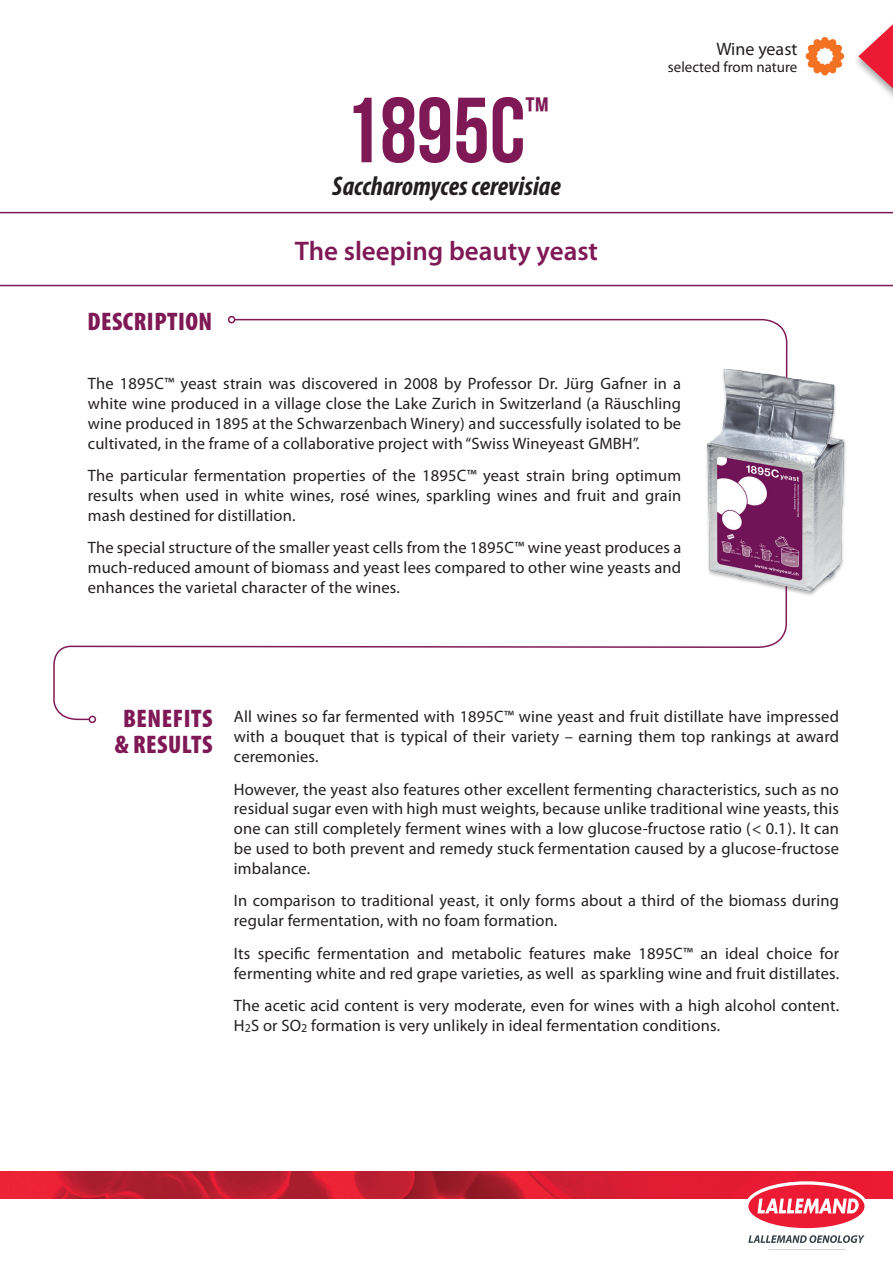
<style>
.page{position:relative;width:893px;height:1263px;background:#fff}
.page>*{position:absolute;margin:0;border:0;box-sizing:border-box;transform-origin:0 0}
.t1{font:92.25px "Bebas Neue";color:#7f1956}
.t2{font:39.6px "Bebas Neue";color:#7f1956}
.t3{font:italic 700 condensed 27px "Myriad Pro";color:#231f20}
.t4{font:600 27px "Myriad Pro";color:#7f1956}
.t5{font:900 condensed 25.5px/25.5px "Myriad Pro";letter-spacing:.02em;color:#7f1956;text-align:center}
.t6{font:18px "Myriad Pro";color:#231f20}
.t7{font:16.5px/19.8px "Myriad Pro";letter-spacing:.01em;color:#231f20;text-align:justify}
.t8{font:15px "Myriad Pro";color:#231f20}
</style>
<div class="page">
<svg style="left:858px;top:24px;width:35px;height:73px"></svg>
<svg style="left:806px;top:37px;width:38px;height:38px"></svg>
<img style="left:0;top:1171px;width:893px;height:27px">
<svg style="left:745px;top:1181px;width:123px;height:62px"></svg>
<svg style="left:0;top:212px;width:893px;height:74px"></svg>
<svg style="left:53px;top:318px;width:735px;height:403px"></svg>
<div style="left:228px;top:316px;width:7px;height:7px;border:2px solid #7f1956;border-radius:50%"></div>
<div style="left:89px;top:716px;width:7px;height:7px;border:2px solid #7f1956;border-radius:50%"></div>
<img style="left:698px;top:365px;width:148px;height:233px">
<h3 class="t5" style="left:87px;top:308px;width:126px">DESCRIPTION</h3>
<h1 class="t1" style="left:344px;top:80px;width:183px">1895C</h1>
<h2 class="t2" style="left:525px;top:89px;width:25px">™</h2>
<h3 class="t3" style="left:332px;top:169px;width:230px">Saccharomyces cerevisiae</h3>
<h3 class="t4" style="left:295px;top:234px;width:305px">The sleeping beauty yeast</h3>
<p class="t6" style="left:716px;top:38px;width:83px">Wine yeast</p>
<p class="t8" style="left:668px;top:57px;width:131px">selected from nature</p>
<p class="t7" style="left:88px;top:373px;width:595px">The 1895C™ yeast strain was discovered in 2008 by Professor Dr. Jürg Gafner in a white wine produced in a village close the Lake Zurich in Switzerland (a Räuschling wine produced in 1895 at the Schwarzenbach Winery) and successfully isolated to be cultivated, in the frame of a collaborative project with “Swiss Wineyeast GMBH”.</p>
<p class="t7" style="left:88px;top:465px;width:595px">The particular fermentation properties of the 1895C™ yeast strain bring optimum results when used in white wines, rosé wines, sparkling wines and fruit and grain mash destined for distillation.</p>
<p class="t7" style="left:88px;top:538px;width:595px">The special structure of the smaller yeast cells from the 1895C™ wine yeast produces a much-reduced amount of biomass and yeast lees compared to other wine yeasts and enhances the varietal character of the wines.</p>
<h3 class="t5" style="left:115px;top:705px;width:99px">BENEFITS &amp; RESULTS</h3>
<p class="t7" style="left:234px;top:707px;width:607px">All wines so far fermented with 1895C™ wine yeast and fruit distillate have impressed with a bouquet that is typical of their variety – earning them top rankings at award ceremonies.</p>
<p class="t7" style="left:234px;top:779px;width:607px">However, the yeast also features other excellent fermenting characteristics, such as no residual sugar even with high must weights, because unlike traditional wine yeasts, this one can still completely ferment wines with a low glucose-fructose ratio (&lt; 0.1). It can be used to both prevent and remedy stuck fermentation caused by a glucose-fructose imbalance.</p>
<p class="t7" style="left:234px;top:891px;width:607px">In comparison to traditional yeast, it only forms about a third of the biomass during regular fermentation, with no foam formation.</p>
<p class="t7" style="left:234px;top:943px;width:607px">Its specific fermentation and metabolic features make 1895C™ an ideal choice for fermenting white and red grape varieties, as well as sparkling wine and fruit distillates.</p>
<p class="t7" style="left:234px;top:995px;width:607px">The acetic acid content is very moderate, even for wines with a high alcohol content.<br>H<sub>2</sub>S or SO<sub>2</sub> formation is very unlikely in ideal fermentation conditions.</p>
</div>
